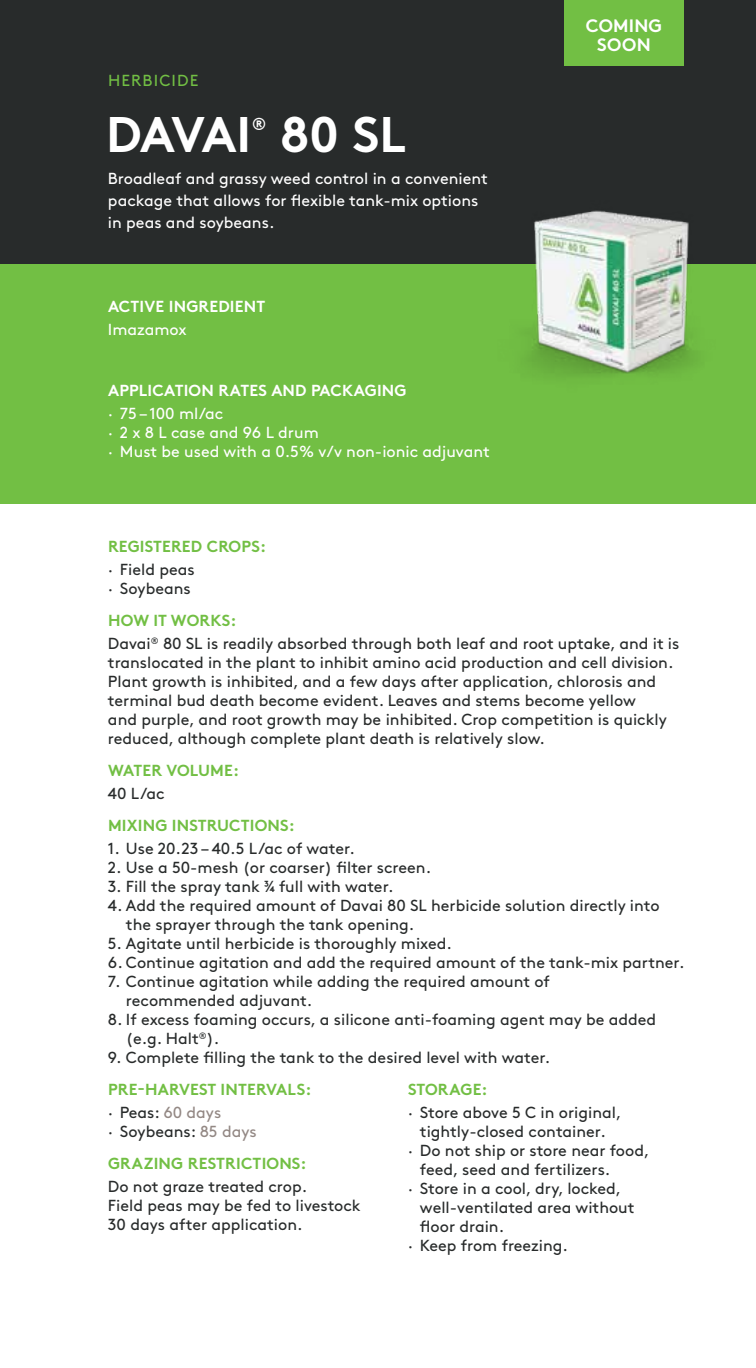
<style>
.page{position:relative;width:756px;height:1368px;background:#fff}
.page>*{position:absolute;margin:0;border:0;box-sizing:border-box;transform-origin:0 0}
.t1{font:700 50px "Brown Std";letter-spacing:-.025em;color:#fff}
.t2{font:700 18px/19px "Brown Std";letter-spacing:.01em;color:#fff;text-align:center}
.t3{font:700 17.4px "Brown Std";color:#fff}
.t4{font:16px/19px "Brown Std";color:#282b2b}
.t5{font:16px/19px "Brown Std";color:#fff}
.t6{font:700 16px/23px "Brown Std";letter-spacing:.01em;color:#72bf44}
.t7{font:700 16px "Brown Std";letter-spacing:.01em;color:#fff}
.t8{font:16px "Brown Std";letter-spacing:.07em;color:#72bf44}
.s1{font-weight:700;color:#72bf44}
.s2{font-weight:400;color:#282b2b}
.s3{font-weight:400;color:#938884}
</style>
<div class="page">
<div style="left:0;top:264px;width:756px;height:240px;background:#72bf44"></div>
<div style="left:0;top:0;width:756px;height:264px;background:#282b2b"></div>
<div style="left:564px;top:0;width:120px;height:66px;background:#72bf44"></div>
<img style="left:526px;top:210px;width:171px;height:167px">
<p class="t8" style="left:108px;top:72px;width:92px">HERBICIDE</p>
<h1 class="t1" style="left:106px;top:104px;width:146px">DAVAI</h1>
<p class="t3" style="left:252px;top:113px;width:16px">®</p>
<h1 class="t1" style="left:280px;top:104px;width:128px">80 SL</h1>
<p class="t5" style="left:108px;top:168px;width:381px;line-height:22px">Broadleaf and grassy weed control in a convenient package that allows for flexible tank-mix options in peas and soybeans.</p>
<p class="t7" style="left:108px;top:297px;width:159px">ACTIVE INGREDIENT</p>
<p class="t5" style="left:108px;top:320px;width:80px">Imazamox</p>
<p class="t7" style="left:108px;top:381px;width:300px">APPLICATION RATES AND PACKAGING</p>
<p class="t5" style="left:108px;top:404px;width:383px">· 75 – 100 ml/ac<br>· 2 x 8 L case and 96 L drum<br>· Must be used with a 0.5% v/v non-ionic adjuvant</p>
<p class="t2" style="left:586px;top:16px;width:78px">COMING<br>SOON</p>
<p class="t6" style="left:108px;top:535px;width:160px">REGISTERED CROPS:</p>
<p class="t4" style="left:108px;top:560px;width:88px">· Field peas · Soybeans</p>
<p class="t4" style="left:108px;top:609px;width:573px;line-height:23px"><span class="s1">HOW IT WORKS:<br></span>Davai<sup>®</sup> 80 SL is readily absorbed through both leaf and root uptake, and it is</p>
<p class="t4" style="left:108px;top:653px;width:567px">translocated in the plant to inhibit amino acid production and cell division.<br>Plant growth is inhibited, and a few days after application, chlorosis and terminal bud death become evident. Leaves and stems become yellow<br>and purple, and root growth may be inhibited. Crop competition is quickly reduced, although complete plant death is relatively slow.</p>
<p class="t6" style="left:108px;top:759px;width:133px">WATER VOLUME:</p>
<p class="t4" style="left:108px;top:784px;width:58px">40 L/ac</p>
<p class="t6" style="left:108px;top:814px;width:188px">MIXING INSTRUCTIONS:</p>
<p class="t4" style="left:108px;top:839px;width:249px">1. Use 20.23 – 40.5 L/ac of water.</p>
<p class="t4" style="left:108px;top:858px;width:325px">2. Use a 50-mesh (or coarser) filter screen.</p>
<p class="t4" style="left:108px;top:877px;width:287px">3. Fill the spray tank 3/4 full with water.</p>
<p class="t4" style="left:126px;top:896px;width:535px;text-indent:-18px">4. Add the required amount of Davai 80 SL herbicide solution directly into the sprayer through the tank opening.</p>
<p class="t4" style="left:108px;top:934px;width:346px">5. Agitate until herbicide is thoroughly mixed.</p>
<p class="t4" style="left:108px;top:953px;width:578px">6. Continue agitation and add the required amount of the tank-mix partner.</p>
<p class="t4" style="left:126px;top:972px;width:426px;text-indent:-18px">7. Continue agitation while adding the required amount of recommended adjuvant.</p>
<p class="t4" style="left:126px;top:1010px;width:532px;text-indent:-18px">8. If excess foaming occurs, a silicone anti-foaming agent may be added (e.g. Halt<sup>®</sup>).</p>
<p class="t4" style="left:108px;top:1048px;width:444px">9. Complete filling the tank to the desired level with water.</p>
<p class="t6" style="left:108px;top:1078px;width:205px">PRE-HARVEST INTERVALS: <span class="s2">· Peas:</span> <span class="s3">60 days</span></p>
<p class="t6" style="left:108px;top:1115px;width:200px;line-height:32px"><span class="s2">· Soybeans:</span> <span class="s3">85 days<br></span>GRAZING RESTRICTIONS:</p>
<p class="t4" style="left:108px;top:1177px;width:254px">Do not graze treated crop.<br>Field peas may be fed to livestock<br>30 days after application.</p>
<p class="t6" style="left:408px;top:1078px;width:81px">STORAGE:</p>
<p class="t4" style="left:408px;top:1103px;width:215px">· Store above 5 C in original,</p>
<p class="t4" style="left:420px;top:1122px;width:187px">tightly‑closed container.</p>
<p class="t4" style="left:408px;top:1141px;width:243px">· Do not ship or store near food,</p>
<p class="t4" style="left:420px;top:1160px;width:192px">feed, seed and fertilizers.</p>
<p class="t4" style="left:408px;top:1179px;width:215px">· Store in a cool, dry, locked,</p>
<p class="t4" style="left:420px;top:1198px;width:216px">well-ventilated area without</p>
<p class="t4" style="left:420px;top:1217px;width:86px">floor drain.</p>
<p class="t4" style="left:408px;top:1236px;width:161px">· Keep from freezing.</p>
</div>
